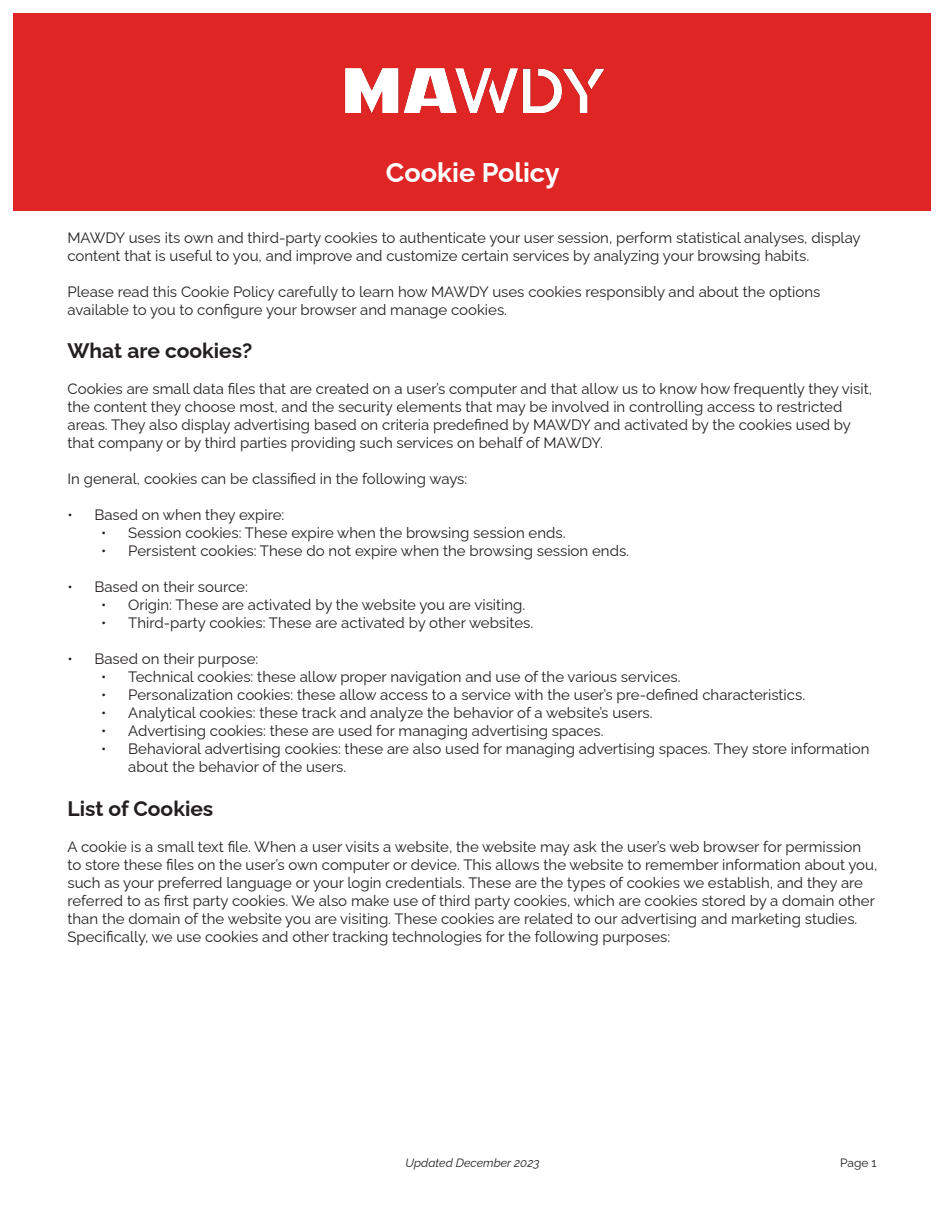
<style>
.page{position:relative;width:945px;height:1215px;background:#fff}
.page>*{position:absolute;margin:0;border:0;box-sizing:border-box;transform-origin:0 0}
.t1{font:700 27px "Raleway";color:#fff}
.Heading_Title{font:700 21px "Raleway";color:#231f20}
.t2{font:15px/18px "Raleway";color:#231f20}
.t3{font:italic 12px "Raleway";color:#231f20}
.t4{font:12px "Raleway";color:#231f20}
</style>
<div class="page">
<div style="left:14px;top:14px;width:917px;height:198px;background:#e02525"></div>
<img style="left:345px;top:69px;width:260px;height:43px">
<p class="t1" style="left:386px;top:151px;width:175px">Cookie Policy</p>
<p class="t2" style="left:68px;top:227px;width:795px">MAWDY uses its own and third-party cookies to authenticate your user session, perform statistical analyses, display content that is useful to you, and improve and customize certain services by analyzing your browsing habits.</p>
<p class="t2" style="left:68px;top:281px;width:754px">Please read this Cookie Policy carefully to learn how MAWDY uses cookies responsibly and about the options available to you to configure your browser and manage cookies.</p>
<p class="Heading_Title" style="left:68px;top:334px;width:186px">What are cookies?</p>
<p class="t2" style="left:68px;top:379px;width:806px">Cookies are small data files that are created on a user’s computer and that allow us to know how frequently they visit, the content they choose most, and the security elements that may be involved in controlling access to restricted areas. They also display advertising based on criteria predefined by MAWDY and activated by the cookies used by that company or by third parties providing such services on behalf of MAWDY.</p>
<p class="t2" style="left:68px;top:469px;width:401px">In general, cookies can be classified in the following ways:</p>
<p class="t2" style="left:68px;top:505px;width:218px">• Based on when they expire:</p>
<p class="t2" style="left:101px;top:523px;width:466px">• Session cookies: These expire when the browsing session ends.</p>
<p class="t2" style="left:101px;top:541px;width:529px">• Persistent cookies: These do not expire when the browsing session ends.</p>
<p class="t2" style="left:68px;top:577px;width:182px">• Based on their source:</p>
<p class="t2" style="left:101px;top:595px;width:426px">• Origin: These are activated by the website you are visiting.</p>
<p class="t2" style="left:101px;top:613px;width:434px">• Third-party cookies: These are activated by other websites.</p>
<p class="t2" style="left:68px;top:649px;width:192px">• Based on their purpose:</p>
<p class="t2" style="left:101px;top:667px;width:581px">• Technical cookies: these allow proper navigation and use of the various services.</p>
<p class="t2" style="left:101px;top:685px;width:705px">• Personalization cookies: these allow access to a service with the user’s pre-defined characteristics.</p>
<p class="t2" style="left:101px;top:703px;width:553px">• Analytical cookies: these track and analyze the behavior of a website’s users.</p>
<p class="t2" style="left:101px;top:721px;width:504px">• Advertising cookies: these are used for managing advertising spaces.</p>
<p class="t2" style="left:128px;top:739px;width:743px;text-indent:-27px">• Behavioral advertising cookies: these are also used for managing advertising spaces. They store information about the behavior of the users.</p>
<p class="Heading_Title" style="left:68px;top:792px;width:147px">List of Cookies</p>
<p class="t2" style="left:68px;top:836px;width:812px">A cookie is a small text file. When a user visits a website, the website may ask the user’s web browser for permission to store these files on the user’s own computer or device. This allows the website to remember information about you, such as your preferred language or your login credentials. These are the types of cookies we establish, and they are referred to as first party cookies. We also make use of third party cookies, which are cookies stored by a domain other than the domain of the website you are visiting. These cookies are related to our advertising and marketing studies.<br>Specifically, we use cookies and other tracking technologies for the following purposes:</p>
<p class="t3" style="left:405px;top:1154px;width:136px">Updated December 2023</p>
<p class="t4" style="left:840px;top:1154px;width:38px">Page 1</p>
</div>
